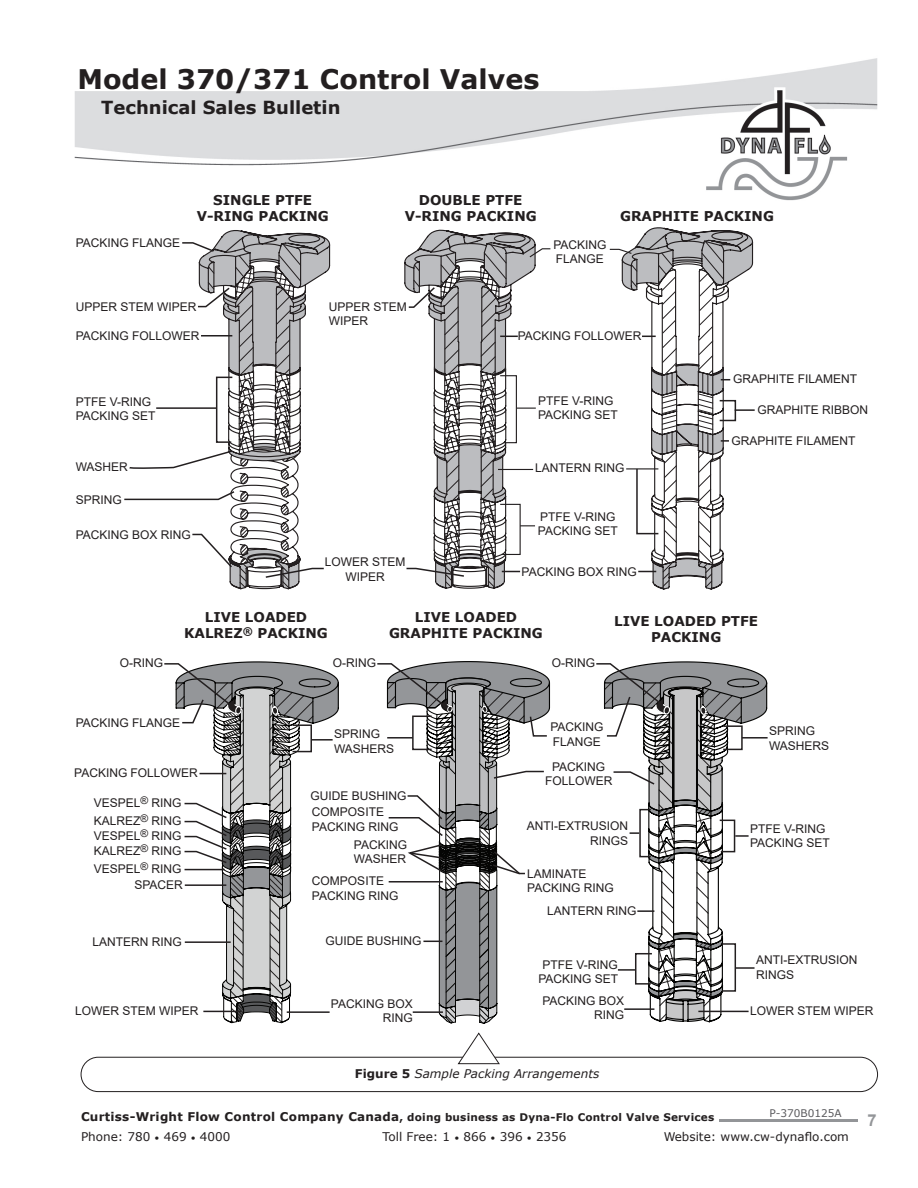
<style>
.page{position:relative;width:918px;height:1188px;background:#fff}
.page>*{position:absolute;margin:0;border:0;box-sizing:border-box;transform-origin:0 0}
.t1{font:700 27px "Verdana";color:#231f20}
.t2{font:700 18px "Verdana";color:#231f20}
.t3{font:700 16.5px "Arial";color:#939598}
.t4{font:700 13.5px/16.2px "Verdana";color:#231f20;text-align:center}
.t5{font:12px/14.4px "Arial";color:#231f20}
.t6{font:12px "Verdana";color:#231f20}
.t7{font:italic 12px "Verdana";color:#231f20}
.t8{font:700 10.5px "Verdana";letter-spacing:.02em;color:#231f20}
.t9{font:10.5px "Verdana";color:#5a5a5d}
.s1{font-weight:700;font-style:normal}
.s2{font-size:12px}
.s3{font-size:9px}
</style>
<div class="page">
<hr style="left:719px;top:1120px;width:139px;height:2px;background:#939598">
<img style="left:74px;top:58px;width:804px;height:143px">
<div style="left:81px;top:1057px;width:797px;height:35px;border:1px solid #231f20;border-radius:17px"></div>
<svg style="left:458px;top:1033px;width:42px;height:31px"></svg>
<svg style="left:617px;top:661px;width:132px;height:362px"></svg>
<svg style="left:124px;top:230px;width:206px;height:359px"></svg>
<svg style="left:404px;top:229px;width:147px;height:359px"></svg>
<svg style="left:596px;top:662px;width:171px;height:201px"></svg>
<div style="left:722px;top:725px;width:21px;height:25px;border:2px solid #231f20"></div>
<hr style="left:742px;top:737px;width:26px;height:2px;background:#231f20">
<div style="left:721px;top:943px;width:15px;height:49px;border:2px solid #231f20"></div>
<hr style="left:735px;top:967px;width:20px;height:2px;background:#231f20">
<svg style="left:618px;top:932px;width:104px;height:89px"></svg>
<svg style="left:637px;top:910px;width:17px;height:2px"></svg>
<hr style="left:624px;top:1008px;width:30px;height:2px;background:#231f20">
<hr style="left:698px;top:1011px;width:51px;height:1px;background:#231f20">
<svg style="left:377px;top:661px;width:174px;height:363px"></svg>
<hr style="left:735px;top:409px;width:20px;height:2px;background:#231f20">
<svg style="left:609px;top:227px;width:144px;height:362px"></svg>
<svg style="left:164px;top:661px;width:175px;height:362px"></svg>
<hr style="left:185px;top:869px;width:40px;height:1px;background:#231f20">
<h1 class="t1" style="left:77px;top:60px;width:463px">Model 370/371 Control Valves</h1>
<h2 class="t2" style="left:101px;top:95px;width:241px">Technical Sales Bulletin</h2>
<p class="t5" style="left:76px;top:236px;width:106px">PACKING FLANGE</p>
<p class="t4" style="left:197px;top:191px;width:134px">SINGLE PTFE<br>V-RING PACKING</p>
<p class="t4" style="left:405px;top:191px;width:134px">DOUBLE PTFE<br>V-RING PACKING</p>
<p class="t5" style="left:553px;top:237px;width:55px">PACKING<br>FLANGE</p>
<p class="t4" style="left:620px;top:208px;width:155px">GRAPHITE PACKING</p>
<p class="t5" style="left:76px;top:300px;width:122px">UPPER STEM WIPER</p>
<p class="t5" style="left:76px;top:328px;width:125px">PACKING FOLLOWER</p>
<p class="t5" style="left:329px;top:300px;width:80px">UPPER STEM<br>WIPER</p>
<p class="t5" style="left:518px;top:329px;width:125px">PACKING FOLLOWER</p>
<p class="t5" style="left:76px;top:395px;width:81px">PTFE V-RING<br>PACKING SET</p>
<p class="t5" style="left:538px;top:394px;width:81px">PTFE V-RING<br>PACKING SET</p>
<p class="t5" style="left:733px;top:372px;width:126px">GRAPHITE FILAMENT</p>
<p class="t5" style="left:757px;top:403px;width:112px">GRAPHITE RIBBON</p>
<p class="t5" style="left:732px;top:433px;width:126px">GRAPHITE FILAMENT</p>
<p class="t5" style="left:76px;top:460px;width:54px">WASHER</p>
<p class="t5" style="left:76px;top:492px;width:48px">SPRING</p>
<p class="t5" style="left:535px;top:460px;width:91px">LANTERN RING</p>
<p class="t5" style="left:76px;top:527px;width:117px">PACKING BOX RING</p>
<p class="t5" style="left:538px;top:510px;width:81px">PTFE V-RING<br>PACKING SET</p>
<p class="t5" style="left:325px;top:555px;width:82px;text-align:center">LOWER STEM<br>WIPER</p>
<p class="t5" style="left:522px;top:564px;width:117px">PACKING BOX RING</p>
<p class="t5" style="left:120px;top:656px;width:45px">O-RING</p>
<p class="t4" style="left:184px;top:608px;width:145px">LIVE LOADED<br>KALREZ<sup>®</sup> PACKING</p>
<p class="t5" style="left:333px;top:656px;width:45px">O-RING</p>
<p class="t4" style="left:389px;top:608px;width:155px">LIVE LOADED<br>GRAPHITE PACKING</p>
<p class="t4" style="left:614px;top:612px;width:146px">LIVE LOADED PTFE<br>PACKING</p>
<p class="t5" style="left:552px;top:656px;width:45px">O-RING</p>
<p class="t5" style="left:76px;top:716px;width:106px">PACKING FLANGE</p>
<p class="t5" style="left:74px;top:766px;width:125px">PACKING FOLLOWER</p>
<p class="t5" style="left:334px;top:727px;width:62px">SPRING<br>WASHERS</p>
<p class="t5" style="left:550px;top:720px;width:55px">PACKING<br>FLANGE</p>
<p class="t5" style="left:545px;top:759px;width:69px;text-align:center">PACKING<br>FOLLOWER</p>
<p class="t5" style="left:769px;top:724px;width:62px">SPRING<br>WASHERS</p>
<p class="t5" style="left:94px;top:794px;width:89px;line-height:18px">VESPEL<sup>®</sup> RING<br>KALREZ<sup>®</sup> RING</p>
<p class="t5" style="left:94px;top:829px;width:89px;line-height:15px">VESPEL<sup>®</sup> RING<br>KALREZ<sup>®</sup> RING</p>
<p class="t5" style="left:94px;top:862px;width:89px">VESPEL<sup>®</sup> RING</p>
<p class="t5" style="left:134px;top:878px;width:50px">SPACER</p>
<p class="t5" style="left:92px;top:935px;width:91px">LANTERN RING</p>
<p class="t5" style="left:75px;top:1004px;width:125px">LOWER STEM WIPER</p>
<p class="t5" style="left:310px;top:787px;width:98px;line-height:16.5px">GUIDE BUSHING<br>COMPOSITE</p>
<p class="t5" style="left:354px;top:817px;width:55px;line-height:18.6px;text-indent:-42px">PACKING RING<br>PACKING</p>
<p class="t5" style="left:312px;top:847px;width:96px;line-height:22.5px;text-indent:42px">WASHER<br>COMPOSITE</p>
<p class="t5" style="left:312px;top:888px;width:88px">PACKING RING</p>
<p class="t5" style="left:325px;top:934px;width:98px">GUIDE BUSHING</p>
<p class="t5" style="left:331px;top:996px;width:83px;text-align:right">PACKING BOX<br>RING</p>
<p class="t5" style="left:527px;top:819px;width:103px;text-align:right">ANTI-EXTRUSION<br>RINGS</p>
<p class="t5" style="left:527px;top:867px;width:88px;line-height:13.5px">LAMINATE<br>PACKING RING</p>
<p class="t5" style="left:547px;top:904px;width:91px">LANTERN RING</p>
<p class="t5" style="left:538px;top:957px;width:81px;text-align:center">PTFE V-RING<br>PACKING SET</p>
<p class="t5" style="left:750px;top:821px;width:81px">PTFE V-RING<br>PACKING SET</p>
<p class="t5" style="left:756px;top:953px;width:103px">ANTI-EXTRUSION<br>RINGS</p>
<p class="t5" style="left:542px;top:993px;width:83px;text-align:right">PACKING BOX<br>RING</p>
<p class="t5" style="left:750px;top:1004px;width:125px">LOWER STEM WIPER</p>
<p class="t7" style="left:355px;top:1066px;width:246px"><span class="s1">Figure 5</span> Sample Packing Arrangements</p>
<p class="t9" style="left:770px;top:1106px;width:74px">P-370B0125A</p>
<p class="t8" style="left:81px;top:1110px;width:635px"><span class="s2">Curtiss-Wright Flow Control Company Canada</span>, doing business as Dyna-Flo Control Valve Services</p>
<p class="t6" style="left:81px;top:1129px;width:151px">Phone: 780 <span class="s3">•</span> 469 <span class="s3">•</span> 4000</p>
<p class="t6" style="left:383px;top:1129px;width:185px">Toll Free: 1 <span class="s3">•</span> 866 <span class="s3">•</span> 396 <span class="s3">•</span> 2356</p>
<p class="t6" style="left:664px;top:1129px;width:187px">Website: www.cw-dynaflo.com</p>
<h3 class="t3" style="left:867px;top:1108px;width:11px">7</h3>
</div>
